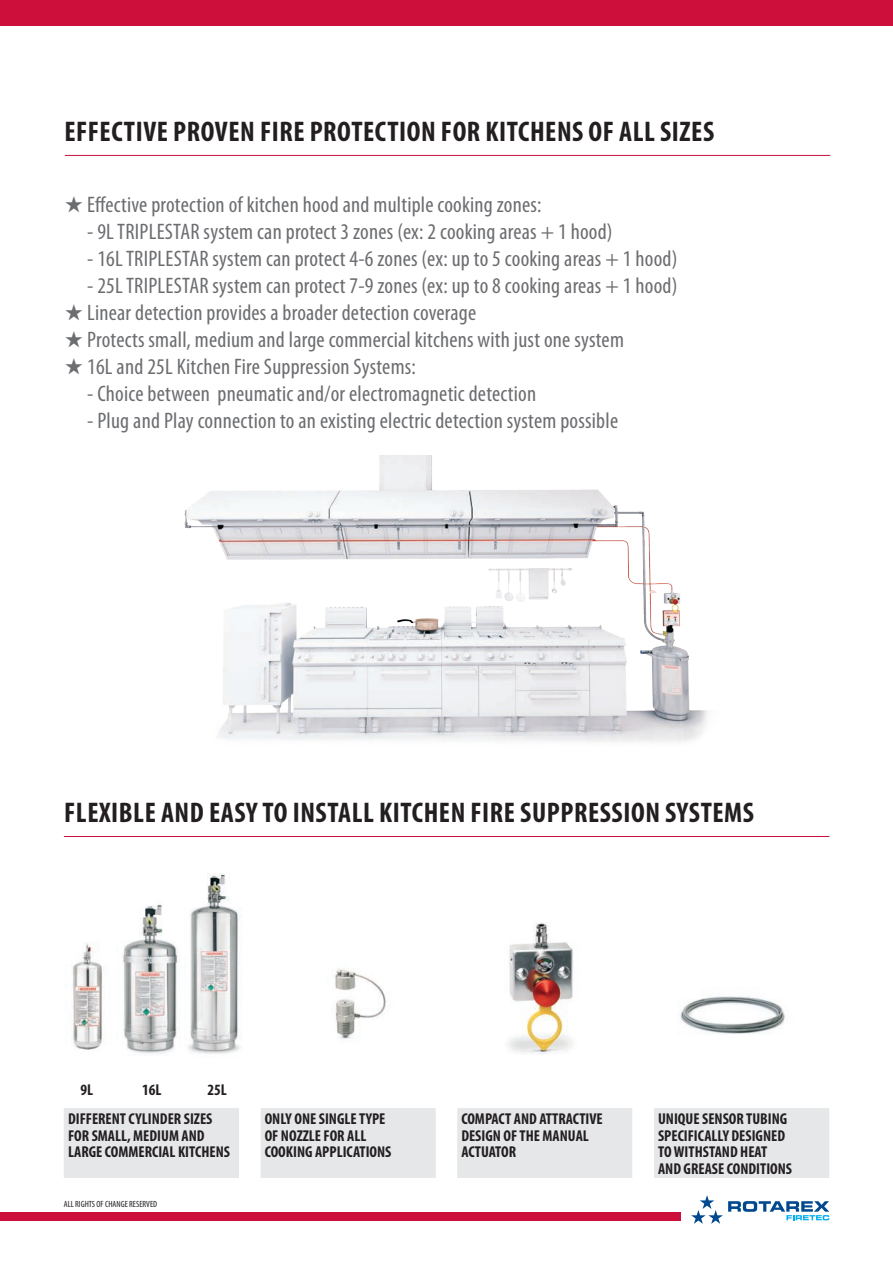
<style>
.page{position:relative;width:893px;height:1263px;background:#fff}
.page>*{position:absolute;margin:0;border:0;box-sizing:border-box;transform-origin:0 0}
.t1{font:700 condensed 28.5px "Myriad Pro";letter-spacing:.02em;color:#231f20}
.t2{font:condensed 22.5px "Myriad Pro";letter-spacing:.01em;color:#6c6d70}
.t3{font:700 condensed 15.75px/16.5px "Myriad Pro";color:#231f20}
.t4{font:condensed 9px "Myriad Pro";color:#231f20}
</style>
<div class="page">
<div style="left:0;top:0;width:893px;height:26px;background:#cd0f3b"></div>
<div style="left:0;top:1212px;width:680px;height:8px;background:#cd0f3b"></div>
<hr style="left:64px;top:836px;width:765px;height:1px;background:#cd0f3b">
<hr style="left:65px;top:155px;width:765px;height:1px;background:#cd0f3b">
<svg style="left:691px;top:1195px;width:138px;height:29px"></svg>
<img style="left:123px;top:904px;width:57px;height:150px">
<img style="left:187px;top:873px;width:54px;height:181px">
<img style="left:72px;top:943px;width:31px;height:107px">
<img style="left:679px;top:996px;width:106px;height:38px">
<img style="left:334px;top:968px;width:52px;height:72px">
<img style="left:507px;top:922px;width:66px;height:132px">
<img style="left:184px;top:455px;width:524px;height:287px">
<div style="left:64px;top:1108px;width:765px;height:70px;background:#e6e7e9"></div>
<svg style="left:239px;top:1108px;width:415px;height:70px"></svg>
<p class="t1" style="left:64px;top:114px;width:651px">EFFECTIVE PROVEN FIRE PROTECTION FOR KITCHENS OF ALL SIZES</p>
<p class="t2" style="left:65px;top:191px;width:478px">★ Effective protection of kitchen hood and multiple cooking zones:</p>
<p class="t2" style="left:87px;top:218px;width:527px">- 9L TRIPLESTAR system can protect 3 zones (ex: 2 cooking areas + 1 hood)</p>
<p class="t2" style="left:87px;top:245px;width:592px">- 16L TRIPLESTAR system can protect 4-6 zones (ex: up to 5 cooking areas + 1 hood)</p>
<p class="t2" style="left:87px;top:272px;width:592px">- 25L TRIPLESTAR system can protect 7-9 zones (ex: up to 8 cooking areas + 1 hood)</p>
<p class="t2" style="left:65px;top:299px;width:413px">★ Linear detection provides a broader detection coverage</p>
<p class="t2" style="left:65px;top:326px;width:561px">★ Protects small, medium and large commercial kitchens with just one system</p>
<p class="t2" style="left:65px;top:353px;width:353px">★ 16L and 25L Kitchen Fire Suppression Systems:</p>
<p class="t2" style="left:87px;top:380px;width:450px">- Choice between pneumatic and/or electromagnetic detection</p>
<p class="t2" style="left:87px;top:407px;width:532px">- Plug and Play connection to an existing electric detection system possible</p>
<p class="t1" style="left:64px;top:795px;width:691px">FLEXIBLE AND EASY TO INSTALL KITCHEN FIRE SUPPRESSION SYSTEMS</p>
<p class="t3" style="left:80px;top:1081px;width:14px">9L</p>
<p class="t3" style="left:142px;top:1081px;width:21px">16L</p>
<p class="t3" style="left:207px;top:1081px;width:21px">25L</p>
<p class="t3" style="left:68px;top:1110px;width:163px">DIFFERENT CYLINDER SIZES<br>FOR SMALL, MEDIUM AND<br>LARGE COMMERCIAL KITCHENS</p>
<p class="t3" style="left:265px;top:1110px;width:128px">ONLY ONE SINGLE TYPE<br>OF NOZZLE FOR ALL<br>COOKING APPLICATIONS</p>
<p class="t3" style="left:461px;top:1110px;width:143px">COMPACT AND ATTRACTIVE<br>DESIGN OF THE MANUAL<br>ACTUATOR</p>
<p class="t3" style="left:658px;top:1110px;width:136px">UNIQUE SENSOR TUBING<br>SPECIFICALLY DESIGNED<br>TO WITHSTAND HEAT<br>AND GREASE CONDITIONS</p>
<p class="t4" style="left:64px;top:1198px;width:95px">ALL RIGHTS OF CHANGE RESERVED</p>
</div>
